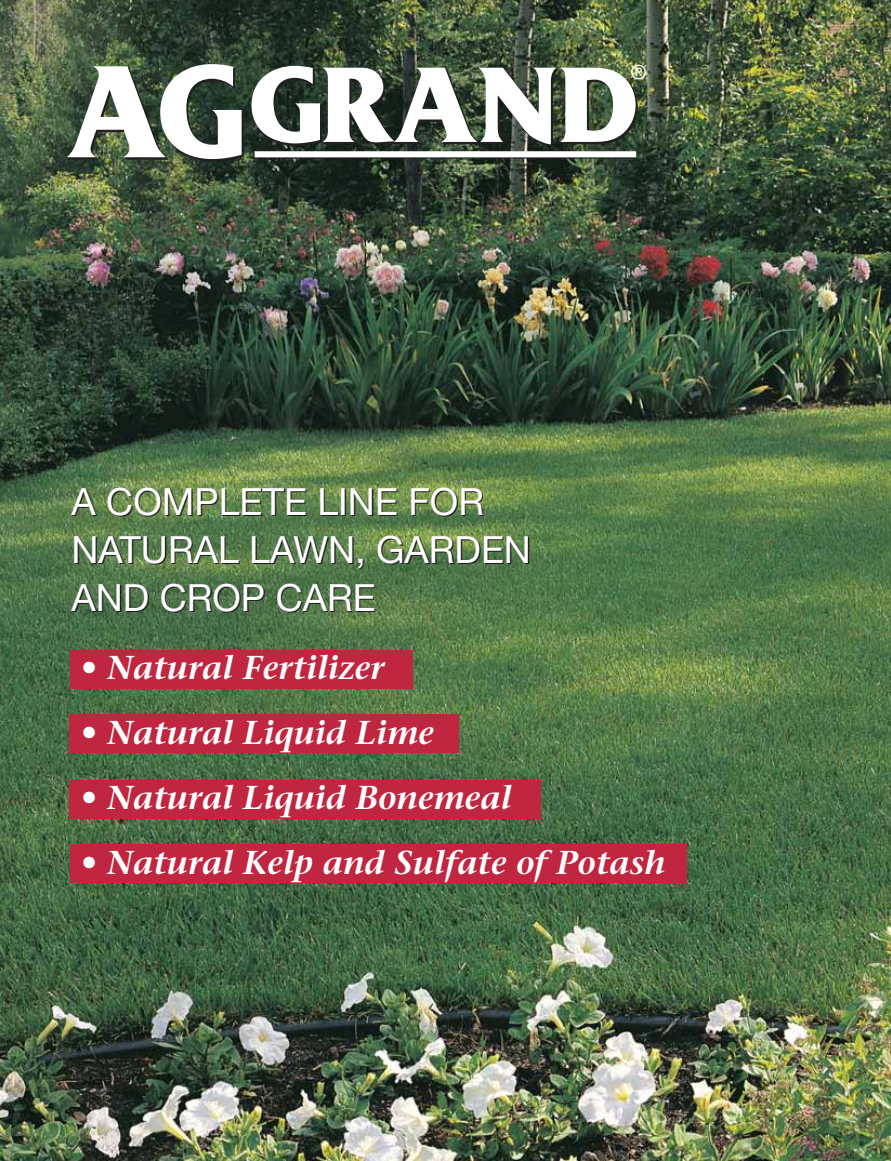
<style>
.page{position:relative;width:891px;height:1161px;background:#fff}
.page>*{position:absolute;margin:0;border:0;box-sizing:border-box;transform-origin:0 0}
.t1{font:37.5px/48px "Helvetica Neue";color:#fff}
.t2{font:italic 600 33px "Stone Serif";color:#fff}
.t3{font:19.5px "Helvetica";color:#fff}
</style>
<div class="page">
<img style="left:0;top:0;width:891px;height:1161px">
<div style="left:255px;top:152px;width:381px;height:7px;background:#777575"></div>
<svg style="left:67px;top:64px;width:177px;height:98px"></svg>
<svg style="left:252px;top:66px;width:386px;height:81px"></svg>
<div style="left:255px;top:151px;width:381px;height:6px;background:#fff"></div>
<div style="left:70px;top:714px;width:389px;height:39px;background:#c02640"></div>
<div style="left:70px;top:650px;width:342px;height:39px;background:#c02640"></div>
<div style="left:70px;top:780px;width:471px;height:39px;background:#c02640"></div>
<div style="left:70px;top:844px;width:616px;height:39px;background:#c02640"></div>
<p class="t3" style="left:632px;top:65px;width:16px">®</p>
<p class="t1" style="left:72px;top:481px;width:461px">A COMPLETE LINE FOR<br>NATURAL LAWN, GARDEN<br>AND CROP CARE</p>
<p class="t2" style="left:81px;top:655px;width:305px">• Natural Fertilizer</p>
<p class="t2" style="left:81px;top:719px;width:355px">• Natural Liquid Lime</p>
<p class="t2" style="left:81px;top:785px;width:433px">• Natural Liquid Bonemeal</p>
<p class="t2" style="left:81px;top:849px;width:586px">• Natural Kelp and Sulfate of Potash</p>
</div>
